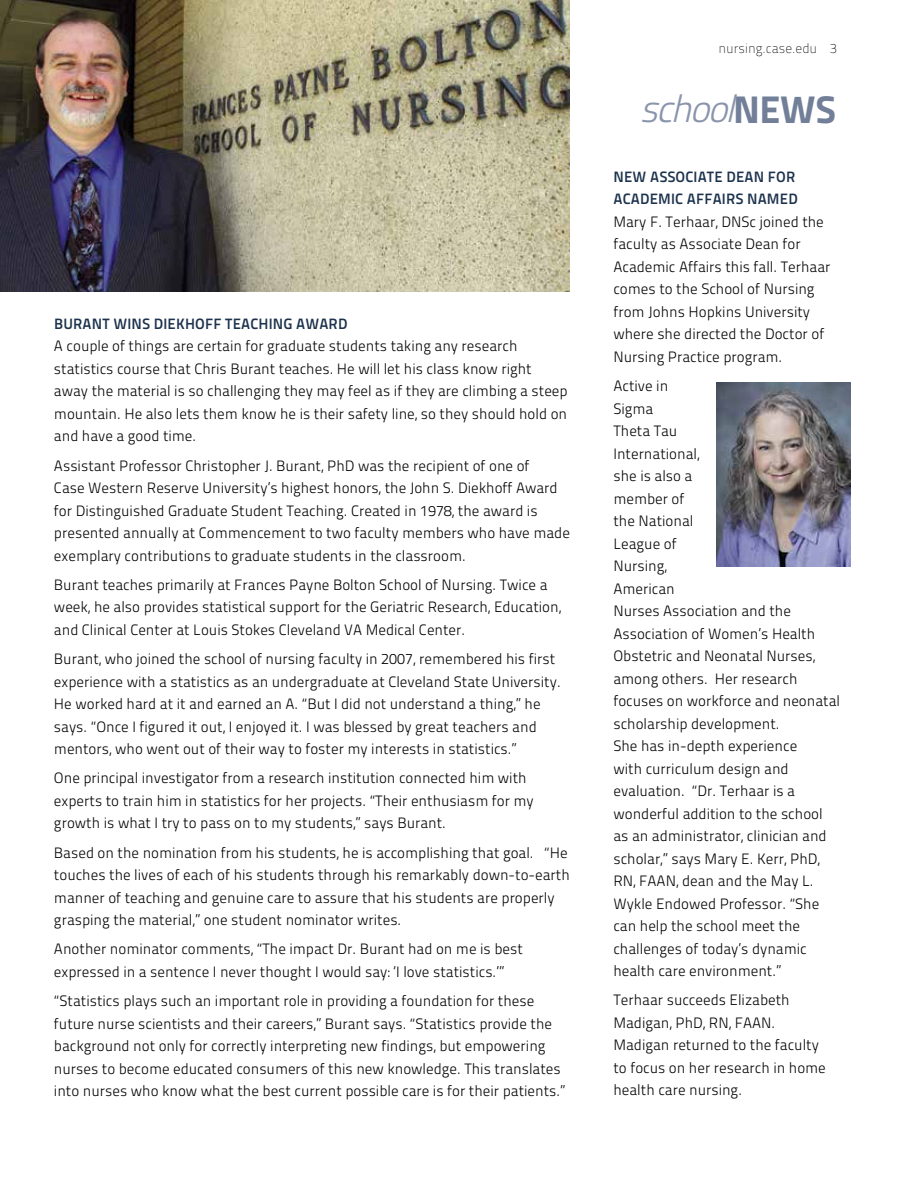
<style>
.page{position:relative;width:918px;height:1188px;background:#fff}
.page>*{position:absolute;margin:0;border:0;box-sizing:border-box;transform-origin:0 0}
.t1{font:38.25px "Titillitalic 250 wt";letter-spacing:-.06em;color:#8a94ab}
.t2{font:15px/22.5px "Titillium Maps 26 L 250 wt";color:#000}
.t3{font:15px/22.5px "Titillium Maps 26 L 750 wt";letter-spacing:.01em;color:#1c324d}
.t4{font:13.5px "Titillium Maps 26 L 1 wt";color:#000}
.s1{font-family:"Titillium Maps 26 L 999 wt";font-size:38.4px;color:#727f98}
</style>
<div class="page">
<img style="left:0;top:0;width:570px;height:292px">
<img style="left:716px;top:382px;width:134px;height:185px">
<p class="t3" style="left:54px;top:311px;width:295px">BURANT WINS DIEKHOFF TEACHING AWARD</p>
<p class="t2" style="left:54px;top:334px;width:515px">A couple of things are certain for graduate students taking any research statistics course that Chris Burant teaches. He will let his class know right away the material is so challenging they may feel as if they are climbing a steep mountain. He also lets them know he is their safety line, so they should hold on and have a good time.</p>
<p class="t2" style="left:54px;top:453px;width:517px">Assistant Professor Christopher J. Burant, PhD was the recipient of one of<br>Case Western Reserve University’s highest honors, the John S. Diekhoff Award for Distinguished Graduate Student Teaching. Created in 1978, the award is presented annually at Commencement to two faculty members who have made exemplary contributions to graduate students in the classroom.</p>
<p class="t2" style="left:54px;top:572px;width:509px">Burant teaches primarily at Frances Payne Bolton School of Nursing. Twice a week, he also provides statistical support for the Geriatric Research, Education, and Clinical Center at Louis Stokes Cleveland VA Medical Center.</p>
<p class="t2" style="left:54px;top:647px;width:508px">Burant, who joined the school of nursing faculty in 2007, remembered his first experience with a statistics as an undergraduate at Cleveland State University.<br>He worked hard at it and earned an A. “But I did not understand a thing,” he says. “Once I figured it out, I enjoyed it. I was blessed by great teachers and mentors, who went out of their way to foster my interests in statistics.”</p>
<p class="t2" style="left:54px;top:766px;width:481px">One principal investigator from a research institution connected him with experts to train him in statistics for her projects. “Their enthusiasm for my growth is what I try to pass on to my students,” says Burant.</p>
<p class="t2" style="left:54px;top:840px;width:517px">Based on the nomination from his students, he is accomplishing that goal. “He touches the lives of each of his students through his remarkably down-to-earth manner of teaching and genuine care to assure that his students are properly grasping the material,” one student nominator writes.</p>
<p class="t2" style="left:54px;top:937px;width:470px">Another nominator comments, “The impact Dr. Burant had on me is best expressed in a sentence I never thought I would say: ‘I love statistics.’”</p>
<p class="t2" style="left:54px;top:989px;width:513px">“Statistics plays such an important role in providing a foundation for these future nurse scientists and their careers,” Burant says. “Statistics provide the background not only for correctly interpreting new findings, but empowering nurses to become educated consumers of this new knowledge. This translates into nurses who know what the best current possible care is for their patients.”</p>
<p class="t4" style="left:719px;top:38px;width:120px">nursing.case.edu 3</p>
<h1 class="t1" style="left:639px;top:81px;width:198px">school<span class="s1">NEWS</span></h1>
<p class="t3" style="left:614px;top:165px;width:186px">NEW ASSOCIATE DEAN FOR<br>ACADEMIC AFFAIRS NAMED</p>
<p class="t2" style="left:613px;top:210px;width:219px">Mary F. Terhaar, DNSc joined the faculty as Associate Dean for<br>Academic Affairs this fall. Terhaar comes to the School of Nursing from Johns Hopkins University where she directed the Doctor of<br>Nursing Practice program.</p>
<p class="t2" style="left:613px;top:374px;width:228px">Active in<br>Sigma<br>Theta Tau<br>International,<br>she is also a<br>member of<br>the National<br>League of<br>Nursing,<br>American<br>Nurses Association and the<br>Association of Women’s Health<br>Obstetric and Neonatal Nurses, among others. Her research focuses on workforce and neonatal scholarship development.<br>She has in-depth experience<br>with curriculum design and evaluation. “Dr. Terhaar is a wonderful addition to the school as an administrator, clinician and scholar,” says Mary E. Kerr, PhD,<br>RN, FAAN, dean and the May L.<br>Wykle Endowed Professor. “She can help the school meet the challenges of today’s dynamic health care environment.”</p>
<p class="t2" style="left:613px;top:988px;width:214px">Terhaar succeeds Elizabeth<br>Madigan, PhD, RN, FAAN.<br>Madigan returned to the faculty to focus on her research in home health care nursing.</p>
</div>
